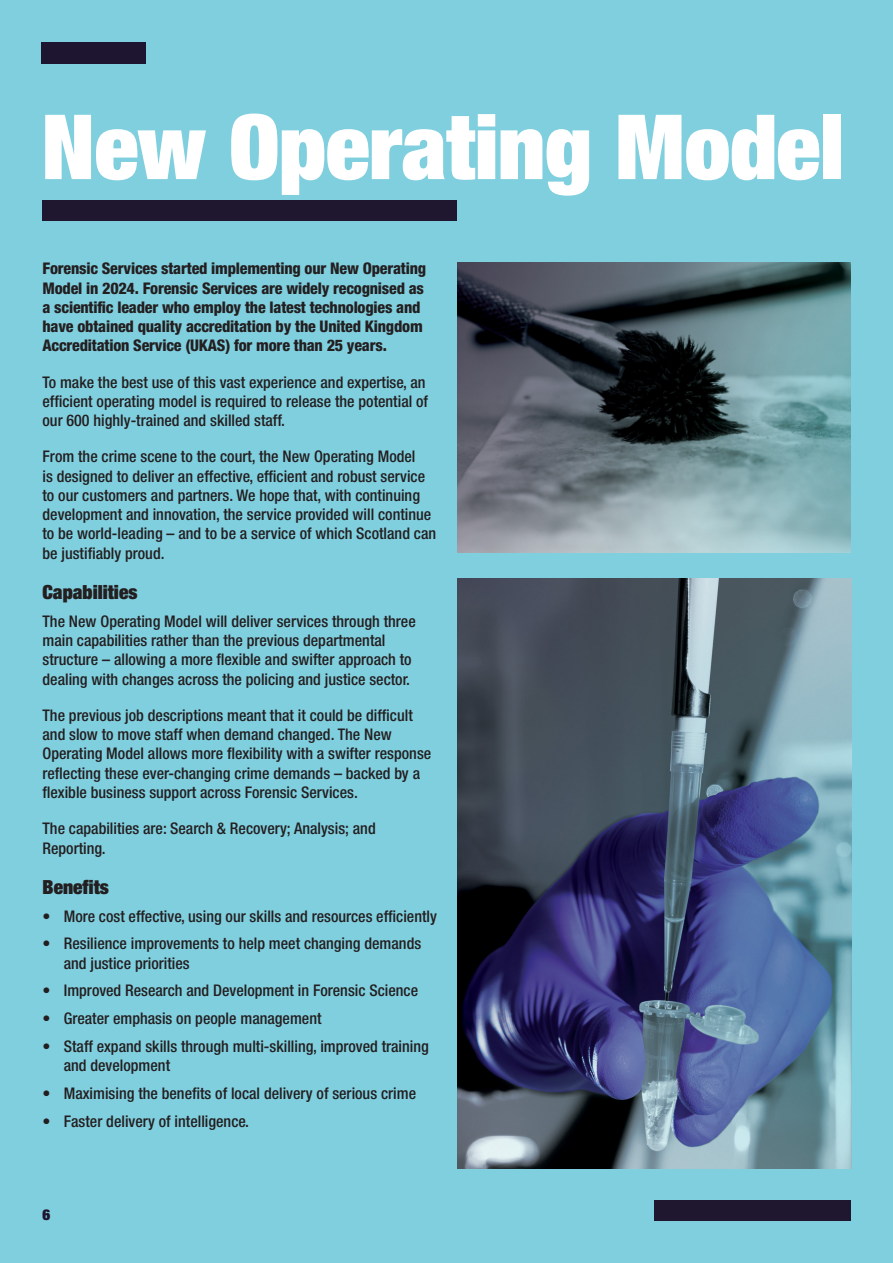
<style>
.page{position:relative;width:893px;height:1263px;background:#80cfdf}
.page>*{position:absolute;margin:0;border:0;box-sizing:border-box;transform-origin:0 0}
.Main_Head{font:900 condensed 90px "Helvetica Neue LT Pro";color:#fff}
.Body_Bold{font:900 condensed 19.5px "Helvetica Neue LT Pro";color:#231f20}
.Body{font:500 condensed 16.05px/19.2px "Helvetica Neue LT Pro";color:#231f20}
.Body-2{font:800 condensed 16.05px/19.2px "Helvetica Neue LT Pro";letter-spacing:-.015em;color:#231f20}
.Page_Head{font:900 condensed 15px "Helvetica Neue LT Pro";color:#1d1530}
</style>
<div class="page">
<div style="left:41px;top:43px;width:105px;height:21px;background:#1e1630"></div>
<div style="left:43px;top:200px;width:414px;height:20px;background:#1f1630"></div>
<img style="left:457px;top:262px;width:393px;height:291px">
<img style="left:457px;top:579px;width:395px;height:589px">
<div style="left:654px;top:1200px;width:196px;height:20px;background:#1f1630"></div>
<p class="Main_Head" style="left:41px;top:89px;width:803px">New Operating Model</p>
<p class="Body-2" style="left:43px;top:259px;width:385px">Forensic Services started implementing our New Operating Model in 2024. Forensic Services are widely recognised as a scientific leader who employ the latest technologies and have obtained quality accreditation by the United Kingdom Accreditation Service (UKAS) for more than 25 years.</p>
<p class="Body" style="left:43px;top:372px;width:387px">To make the best use of this vast experience and expertise, an efficient operating model is required to release the potential of our 600 highly-trained and skilled staff.</p>
<p class="Body" style="left:43px;top:447px;width:395px">From the crime scene to the court, the New Operating Model<br>is designed to deliver an effective, efficient and robust service to our customers and partners. We hope that, with continuing development and innovation, the service provided will continue to be world-leading – and to be a service of which Scotland can be justifiably proud.</p>
<p class="Body_Bold" style="left:43px;top:580px;width:96px">Capabilities</p>
<p class="Body" style="left:43px;top:611px;width:375px">The New Operating Model will deliver services through three main capabilities rather than the previous departmental structure – allowing a more flexible and swifter approach to dealing with changes across the policing and justice sector.</p>
<p class="Body" style="left:43px;top:705px;width:390px">The previous job descriptions meant that it could be difficult and slow to move staff when demand changed. The New Operating Model allows more flexibility with a swifter response reflecting these ever-changing crime demands – backed by a flexible business support across Forensic Services.</p>
<p class="Body" style="left:43px;top:819px;width:335px">The capabilities are: Search &amp; Recovery; Analysis; and<br>Reporting.</p>
<p class="Body_Bold" style="left:43px;top:874px;width:68px">Benefits</p>
<p class="Body" style="left:43px;top:906px;width:396px">• More cost effective, using our skills and resources efficiently</p>
<p class="Body" style="left:64px;top:934px;width:359px;text-indent:-21px">• Resilience improvements to help meet changing demands and justice priorities</p>
<p class="Body" style="left:43px;top:981px;width:377px">• Improved Research and Development in Forensic Science</p>
<p class="Body" style="left:43px;top:1009px;width:281px">• Greater emphasis on people management</p>
<p class="Body" style="left:64px;top:1036px;width:367px;text-indent:-21px">• Staff expand skills through multi-skilling, improved training and development</p>
<p class="Body" style="left:43px;top:1083px;width:375px">• Maximising the benefits of local delivery of serious crime</p>
<p class="Body" style="left:43px;top:1111px;width:208px">• Faster delivery of intelligence.</p>
<p class="Page_Head" style="left:43px;top:1205px;width:9px">6</p>
</div>
